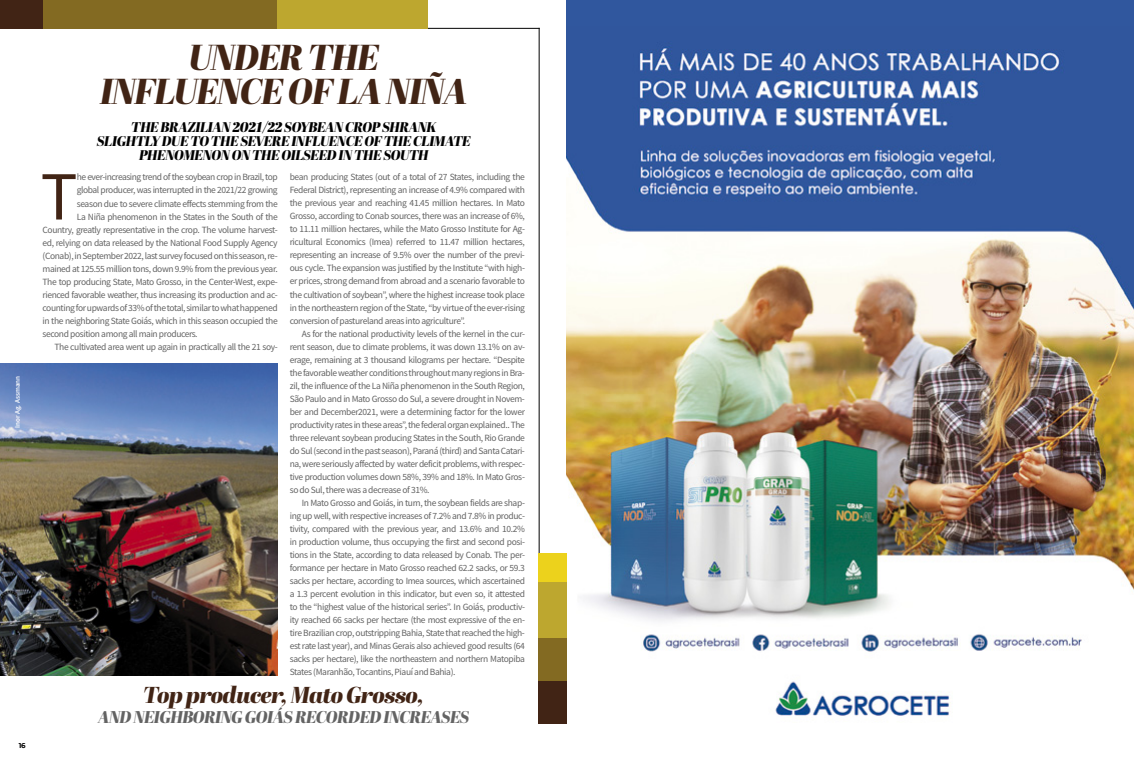
<style>
.page{position:relative;width:1134px;height:766px;background:#fff}
.page>*{position:absolute;margin:0;border:0;box-sizing:border-box;transform-origin:0 0}
.t1{font:69px "Source Sans Pro";color:#412415}
.t2{font:italic 36px/34px "Abril Fatface";letter-spacing:-.025em;color:#412415;text-align:center}
.t3{font:italic 23px "Abril Fatface";color:#412415}
.t4{font:italic 17px "Abril Fatface";letter-spacing:-.03em;color:#636363}
.t5{font:italic 14px/14px "Abril Fatface";letter-spacing:-.025em;color:#000;text-align:center}
.t6{font:9.5px/13px "Source Sans Pro";letter-spacing:-.04em;color:#636363;text-align:justify}
.t7{font:600 7px "Source Sans Pro";color:#fff}
.t8{font:700 7px "Montserrat";color:#000}
</style>
<div class="page">
<hr style="left:0;top:28px;width:540px;height:1px;background:#000">
<div style="left:43px;top:0;width:235px;height:29px;background:#836a22"></div>
<div style="left:0;top:0;width:43px;height:29px;background:#412415"></div>
<div style="left:277px;top:0;width:151px;height:29px;background:#bda72f"></div>
<img style="left:567px;top:26px;width:567px;height:690px">
<div style="left:567px;top:0;width:567px;height:26px;background:#30579e"></div>
<hr style="left:539px;top:28px;width:1px;height:525px;background:#000">
<div style="left:539px;top:581px;width:28px;height:57px;background:#bda72f"></div>
<div style="left:539px;top:638px;width:28px;height:42px;background:#836a22"></div>
<div style="left:539px;top:553px;width:28px;height:28px;background:#ecd21c"></div>
<div style="left:539px;top:680px;width:28px;height:43px;background:#412415"></div>
<img style="left:0;top:363px;width:278px;height:311px">
<p class="t7" style="left:13px;top:428px;width:54px;rotate:-90deg">Inor Ag. Assmann</p>
<p class="t8" style="left:19px;top:740px;width:8px">16</p>
<h2 class="t2" style="left:100px;top:38px;width:367px">UNDER THE<br>INFLUENCE OF LA NIÑA</h2>
<h3 class="t5" style="left:97px;top:119px;width:375px">THE BRAZILIAN 2021/22 SOYBEAN CROP SHRANK<br>SLIGHTLY DUE TO THE SEVERE INFLUENCE OF THE CLIMATE<br>PHENOMENON ON THE OILSEED IN THE SOUTH</h3>
<h1 class="t1" style="left:41px;top:153px;width:38px">T</h1>
<p class="t6" style="left:77px;top:171px;width:202px">he ever-increasing trend of the soybean crop in Brazil, top</p>
<p class="t6" style="left:77px;top:184px;width:202px">global producer, was interrupted in the 2021/22 growing</p>
<p class="t6" style="left:77px;top:197px;width:202px">season due to severe climate effects stemming from the</p>
<p class="t6" style="left:77px;top:210px;width:202px">La Niña phenomenon in the States in the South of the</p>
<p class="t6" style="left:43px;top:223px;width:237px">Country, greatly representative in the crop. The volume harvest-</p>
<p class="t6" style="left:43px;top:236px;width:237px">ed, relying on data released by the National Food Supply Agency</p>
<p class="t6" style="left:43px;top:249px;width:237px">(Conab), in September 2022, last survey focused on this season, re-</p>
<p class="t6" style="left:43px;top:262px;width:237px">mained at 125.55 million tons, down 9.9% from the previous year.</p>
<p class="t6" style="left:43px;top:275px;width:237px">The top producing State, Mato Grosso, in the Center-West, expe-</p>
<p class="t6" style="left:43px;top:288px;width:237px">rienced favorable weather, thus increasing its production and ac-</p>
<p class="t6" style="left:43px;top:301px;width:237px">counting for upwards of 33% of the total, similar to what happened</p>
<p class="t6" style="left:43px;top:314px;width:237px">in the neighboring State Goiás, which in this season occupied the</p>
<p class="t6" style="left:43px;top:327px;width:157px">second position among all main producers.</p>
<p class="t6" style="left:55px;top:340px;width:225px">The cultivated area went up again in practically all the 21 soy-</p>
<p class="t6" style="left:290px;top:171px;width:237px">bean producing States (out of a total of 27 States, including the Federal District), representing an increase of 4.9% compared with the previous year and reaching 41.45 million hectares. In Mato Grosso, according to Conab sources, there was an increase of 6%, to 11.11 million hectares, while the Mato Grosso Institute for Ag&shy;ricultural Economics (Imea) referred to 11.47 million hectares, representing an increase of 9.5% over the number of the previ&shy;ous cycle. The expansion was justified by the Institute “with high&shy;er prices, strong demand from abroad and a scenario favorable to the cultivation of soybean”, where the highest increase took place in the northeastern region of the State, “by virtue of the ever-rising conversion of pastureland areas into agriculture”.</p>
<p class="t6" style="left:290px;top:327px;width:237px;text-indent:12px">As for the national productivity levels of the kernel in the cur&shy;rent season, due to climate problems, it was down 13.1% on av&shy;erage, remaining at 3 thousand kilograms per hectare. “Despite the favorable weather conditions throughout many regions in Bra&shy;zil, the influence of the La Niña phenomenon in the South Region, São Paulo and in Mato Grosso do Sul, a severe drought in Novem&shy;ber and December2021, were a determining factor for the lower productivity rates in these areas”, the federal organ explained.. The three relevant soybean producing States in the South, Rio Grande do Sul (second in the past season), Paraná (third) and Santa Catari&shy;na, were seriously affected by water deficit problems, with respec&shy;tive production volumes down 58%, 39% and 18%. In Mato Gros&shy;so do Sul, there was a decrease of 31%.</p>
<p class="t6" style="left:290px;top:495px;width:237px;text-indent:12px">In Mato Grosso and Goiás, in turn, the soybean fields are shap&shy;ing up well, with respective increases of 7.2% and 7.8% in produc&shy;tivity, compared with the previous year, and 13.6% and 10.2% in production volume, thus occupying the first and second posi&shy;tions in the State, according to data released by Conab. The per&shy;formance per hectare in Mato Grosso reached 62.2 sacks, or 59.3 sacks per hectare, according to Imea sources, which ascertained a 1.3 percent evolution in this indicator, but even so, it attested to the “highest value of the historical series”. In Goiás, productiv&shy;ity reached 66 sacks per hectare (the most expressive of the en&shy;tire Brazilian crop, outstripping Bahia, State that reached the high&shy;est rate last year), and Minas Gerais also achieved good results (64 sacks per hectare), like the northeastern and northern Matopiba States (Maranhão, Tocantins, Piauí and Bahia).</p>
<h3 class="t3" style="left:143px;top:678px;width:283px">TOP PRODUCER, MATO GROSSO,</h3>
<h3 class="t4" style="left:98px;top:705px;width:373px">AND NEIGHBORING GOIÁS RECORDED INCREASES</h3>
</div>
